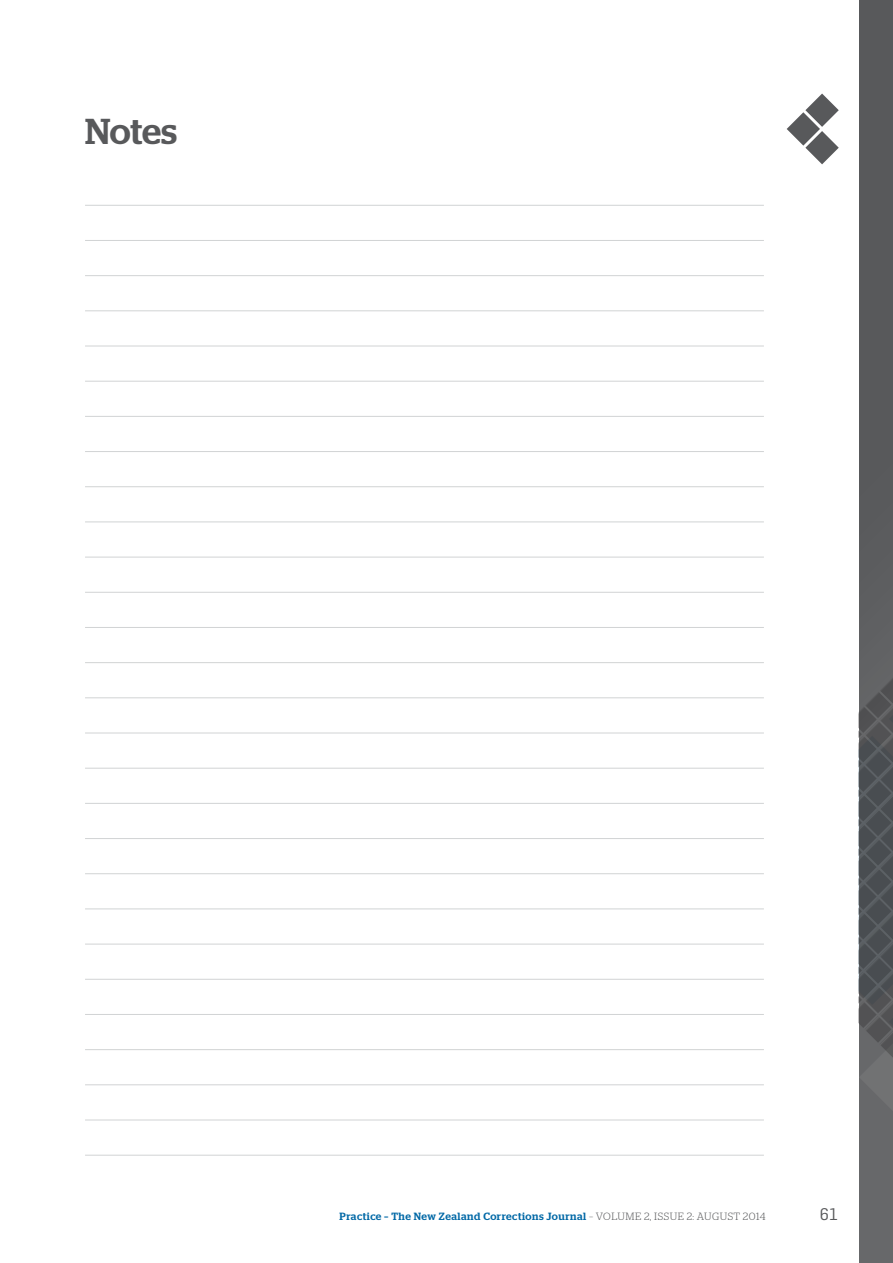
<style>
.page{position:relative;width:893px;height:1263px;background:#fff}
.page>*{position:absolute;margin:0;border:0;box-sizing:border-box;transform-origin:0 0}
.t1{font:500 36px "Stag";letter-spacing:-.005em;color:#58595b}
.t2{font:16.5px "Flama Maori";color:#58595b}
.t3{font:500 10.5px "Stag";letter-spacing:.05em;color:#0068a6}
.s1{font-weight:300;color:#58595b}
</style>
<div class="page">
<div style="left:859px;top:0;width:34px;height:1263px;background:#58595b"></div>
<svg style="left:859px;top:656px;width:34px;height:607px"></svg>
<svg style="left:787px;top:94px;width:52px;height:70px"></svg>
<hr style="left:85px;top:205px;width:679px;height:1px;background:#d1d3d4">
<hr style="left:85px;top:240px;width:679px;height:1px;background:#d1d3d4">
<hr style="left:85px;top:275px;width:679px;height:1px;background:#d1d3d4">
<hr style="left:85px;top:310px;width:679px;height:1px;background:#d1d3d4">
<hr style="left:85px;top:346px;width:679px;height:1px;background:#d1d3d4">
<hr style="left:85px;top:381px;width:679px;height:1px;background:#d1d3d4">
<hr style="left:85px;top:416px;width:679px;height:1px;background:#d1d3d4">
<hr style="left:85px;top:451px;width:679px;height:1px;background:#d1d3d4">
<hr style="left:85px;top:486px;width:679px;height:1px;background:#d1d3d4">
<hr style="left:85px;top:521px;width:679px;height:1px;background:#d1d3d4">
<hr style="left:85px;top:557px;width:679px;height:1px;background:#d1d3d4">
<hr style="left:85px;top:592px;width:679px;height:1px;background:#d1d3d4">
<hr style="left:85px;top:627px;width:679px;height:1px;background:#d1d3d4">
<hr style="left:85px;top:662px;width:679px;height:1px;background:#d1d3d4">
<hr style="left:85px;top:697px;width:679px;height:1px;background:#d1d3d4">
<hr style="left:85px;top:733px;width:679px;height:1px;background:#d1d3d4">
<hr style="left:85px;top:768px;width:679px;height:1px;background:#d1d3d4">
<hr style="left:85px;top:803px;width:679px;height:1px;background:#d1d3d4">
<hr style="left:85px;top:838px;width:679px;height:1px;background:#d1d3d4">
<hr style="left:85px;top:873px;width:679px;height:1px;background:#d1d3d4">
<hr style="left:85px;top:908px;width:679px;height:1px;background:#d1d3d4">
<hr style="left:85px;top:944px;width:679px;height:1px;background:#d1d3d4">
<hr style="left:85px;top:979px;width:679px;height:1px;background:#d1d3d4">
<hr style="left:85px;top:1014px;width:679px;height:1px;background:#d1d3d4">
<hr style="left:85px;top:1049px;width:679px;height:1px;background:#d1d3d4">
<hr style="left:85px;top:1084px;width:679px;height:1px;background:#d1d3d4">
<hr style="left:85px;top:1119px;width:679px;height:1px;background:#d1d3d4">
<hr style="left:85px;top:1155px;width:679px;height:1px;background:#d1d3d4">
<h1 class="t1" style="left:85px;top:110px;width:94px">Notes</h1>
<p class="t3" style="left:340px;top:1210px;width:427px">Practice – The New Zealand Corrections Journal <span class="s1">– VOLUME 2, ISSUE 2: AUGUST 2014</span></p>
<h2 class="t2" style="left:820px;top:1204px;width:20px">61</h2>
</div>
